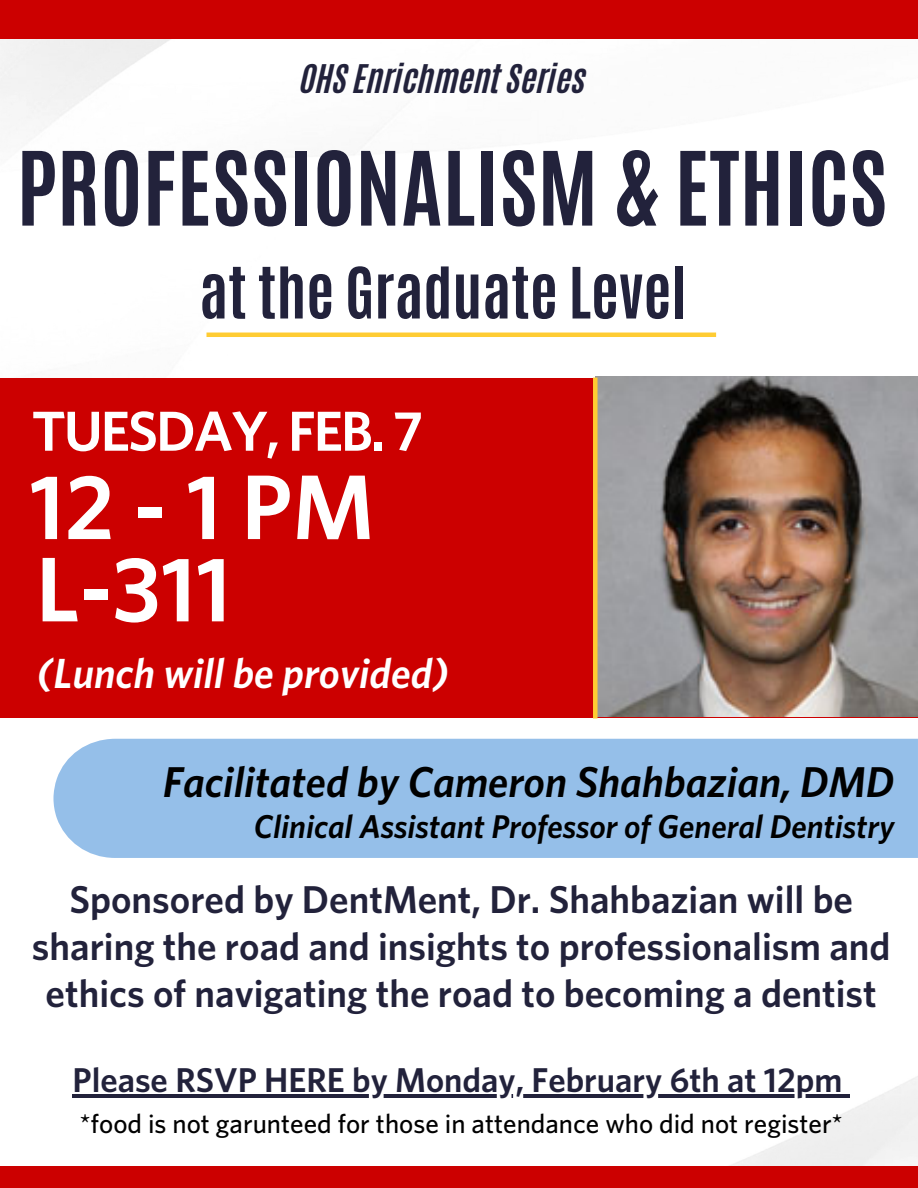
<style>
.page{position:relative;width:918px;height:1188px;background:#fff}
.page>*{position:absolute;margin:0;border:0;box-sizing:border-box;transform-origin:0 0}
.t1{font:600 91.95px/82.3px "Whitney";color:#fff}
.t2{font:700 87px "Antonio";letter-spacing:.005em;color:#22223b}
.t3{font:700 60px "Antonio";color:#22223b}
.t4{font:600 56.4px "Whitney";letter-spacing:-.035em;color:#fff}
.t5{font:italic 600 43.2px "Whitney";color:#000}
.t6{font:italic 600 42.15px "Whitney";color:#fff}
.t7{font:600 38.85px/47px "Whitney";color:#22223b;text-align:center}
.t8{font:600 34.5px "Whitney";color:#22223b}
.t9{font:italic 600 33px "Whitney";color:#000}
.t10{font:33px "CA Generated";color:#22223b}
.t11{font:500 27px "Whitney";color:#000}
</style>
<div class="page">
<img style="left:0;top:39px;width:918px;height:1127px">
<div style="left:0;top:378px;width:918px;height:340px;background:#c00"></div>
<div style="left:53px;top:739px;width:865px;height:119px;background:#95bfe9"></div>
<div style="left:0;top:1166px;width:918px;height:22px;background:#c00"></div>
<div style="left:0;top:0;width:918px;height:39px;background:#c00"></div>
<hr style="left:206px;top:333px;width:510px;height:4px;background:#fc3">
<img style="left:595px;top:376px;width:323px;height:341px">
<div style="left:593px;top:378px;width:5px;height:340px;background:#fc3"></div>
<hr style="left:73px;top:1094px;width:770px;height:4px;background:#22223b">
<svg style="left:843px;top:1094px;width:7px;height:4px"></svg>
<p class="t10" style="left:301px;top:55px;width:287px">OHS Enrichment Series</p>
<h2 class="t2" style="left:17px;top:126px;width:872px">PROFESSIONALISM &amp; ETHICS</h2>
<h3 class="t3" style="left:199px;top:250px;width:489px">at the Graduate Level</h3>
<h3 class="t4" style="left:32px;top:406px;width:393px">TUESDAY, FEB. 7</h3>
<h1 class="t1" style="left:29px;top:470px;width:347px">12-1PM<br>L-311</h1>
<p class="t6" style="left:37px;top:654px;width:413px">(Lunch will be provided)</p>
<p class="t5" style="left:163px;top:762px;width:733px">Facilitated by Cameron Shahbazian, DMD</p>
<p class="t9" style="left:254px;top:812px;width:642px">Clinical Assistant Professor of General Dentistry</p>
<p class="t7" style="left:32px;top:878px;width:860px">Sponsored by DentMent, Dr. Shahbazian will be sharing the road and insights to professionalism and ethics of navigating the road to becoming a dentist</p>
<p class="t8" style="left:73px;top:1064px;width:772px">Please RSVP HERE by Monday, February 6th at 12pm</p>
<p class="t11" style="left:80px;top:1111px;width:764px">*food is not garunteed for those in attendance who did not register*</p>
</div>
